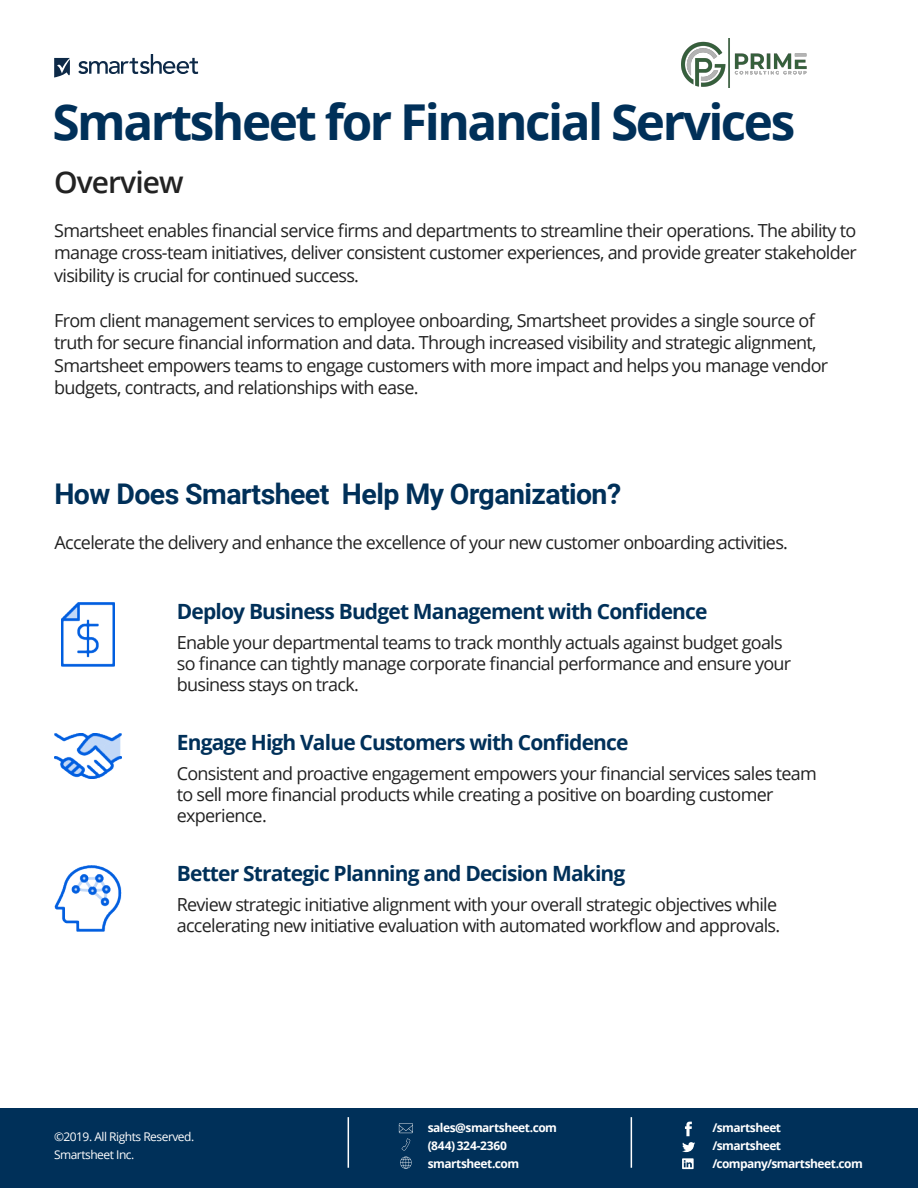
<style>
.page{position:relative;width:918px;height:1188px;background:#fff}
.page>*{position:absolute;margin:0;border:0;box-sizing:border-box;transform-origin:0 0}
.t1{font:700 49.5px "Open Sans";letter-spacing:-.05em;color:#003059}
.t2{font:600 30px "Open Sans";letter-spacing:-.03em;color:#222}
.t3{font:700 28.5px "Roboto";letter-spacing:-.02em;color:#003059}
.t4{font:700 21px "Open Sans";letter-spacing:-.04em;color:#003059}
.t5{font:18px/21px "Open Sans";letter-spacing:-.04em;color:#222}
.t6{font:700 12px/18px "Open Sans";letter-spacing:-.045em;color:#fff}
.t7{font:12px/18px "Open Sans";letter-spacing:-.04em;color:#fff}
</style>
<div class="page">
<div style="left:0;top:1108px;width:918px;height:80px;background:#003059"></div>
<svg style="left:685px;top:1122px;width:7px;height:14px"></svg>
<svg style="left:682px;top:1142px;width:13px;height:10px"></svg>
<svg style="left:682px;top:1158px;width:12px;height:11px"></svg>
<hr style="left:631px;top:1117px;width:1px;height:51px;background:#fff">
<hr style="left:348px;top:1117px;width:1px;height:51px;background:#fff">
<svg style="left:399px;top:1123px;width:14px;height:28px"></svg>
<svg style="left:400px;top:1157px;width:12px;height:12px"></svg>
<svg style="left:78px;top:54px;width:120px;height:20px"></svg>
<svg style="left:54px;top:58px;width:16px;height:19px"></svg>
<img style="left:62px;top:603px;width:52px;height:64px">
<img style="left:54px;top:865px;width:67px;height:67px">
<img style="left:54px;top:734px;width:67px;height:44px">
<img style="left:682px;top:38px;width:125px;height:49px">
<h1 class="t1" style="left:52px;top:87px;width:744px">Smartsheet for Financial Services</h1>
<h2 class="t2" style="left:54px;top:162px;width:131px">Overview</h2>
<p class="t5" style="left:54px;top:218px;width:804px;line-height:22.5px;text-align:justify">Smartsheet enables financial service firms and departments to streamline their operations. The ability to manage cross-team initiatives, deliver consistent customer experiences, and provide greater stakeholder visibility is crucial for continued success.</p>
<p class="t5" style="left:54px;top:308px;width:776px;line-height:22.5px">From client management services to employee onboarding, Smartsheet provides a single source of truth for secure financial information and data. Through increased visibility and strategic alignment, Smartsheet empowers teams to engage customers with more impact and helps you manage vendor budgets, contracts, and relationships with ease.</p>
<h3 class="t3" style="left:54px;top:474px;width:568px">How Does Smartsheet Help My Organization?</h3>
<p class="t5" style="left:55px;top:531px;width:735px">Accelerate the delivery and enhance the excellence of your new customer onboarding activities.</p>
<p class="t4" style="left:177px;top:596px;width:532px">Deploy Business Budget Management with Confidence</p>
<p class="t5" style="left:177px;top:631px;width:616px">Enable your departmental teams to track monthly actuals against budget goals so finance can tightly manage corporate financial performance and ensure your business stays on track.</p>
<p class="t4" style="left:177px;top:727px;width:453px">Engage High Value Customers with Confidence</p>
<p class="t5" style="left:177px;top:762px;width:642px">Consistent and proactive engagement empowers your financial services sales team to sell more financial products while creating a positive on boarding customer experience.</p>
<p class="t4" style="left:177px;top:859px;width:450px">Better Strategic Planning and Decision Making</p>
<p class="t5" style="left:177px;top:894px;width:605px">Review strategic initiative alignment with your overall strategic objectives while accelerating new initiative evaluation with automated workflow and approvals.</p>
<p class="t7" style="left:54px;top:1127px;width:142px">©2019. All Rights Reserved.<br>Smartsheet Inc.</p>
<p class="t6" style="left:428px;top:1119px;width:131px">sales@smartsheet.com (844) 324-2360 smartsheet.com</p>
<p class="t6" style="left:712px;top:1119px;width:152px">/smartsheet<br>/smartsheet /company/smartsheet.com</p>
</div>
